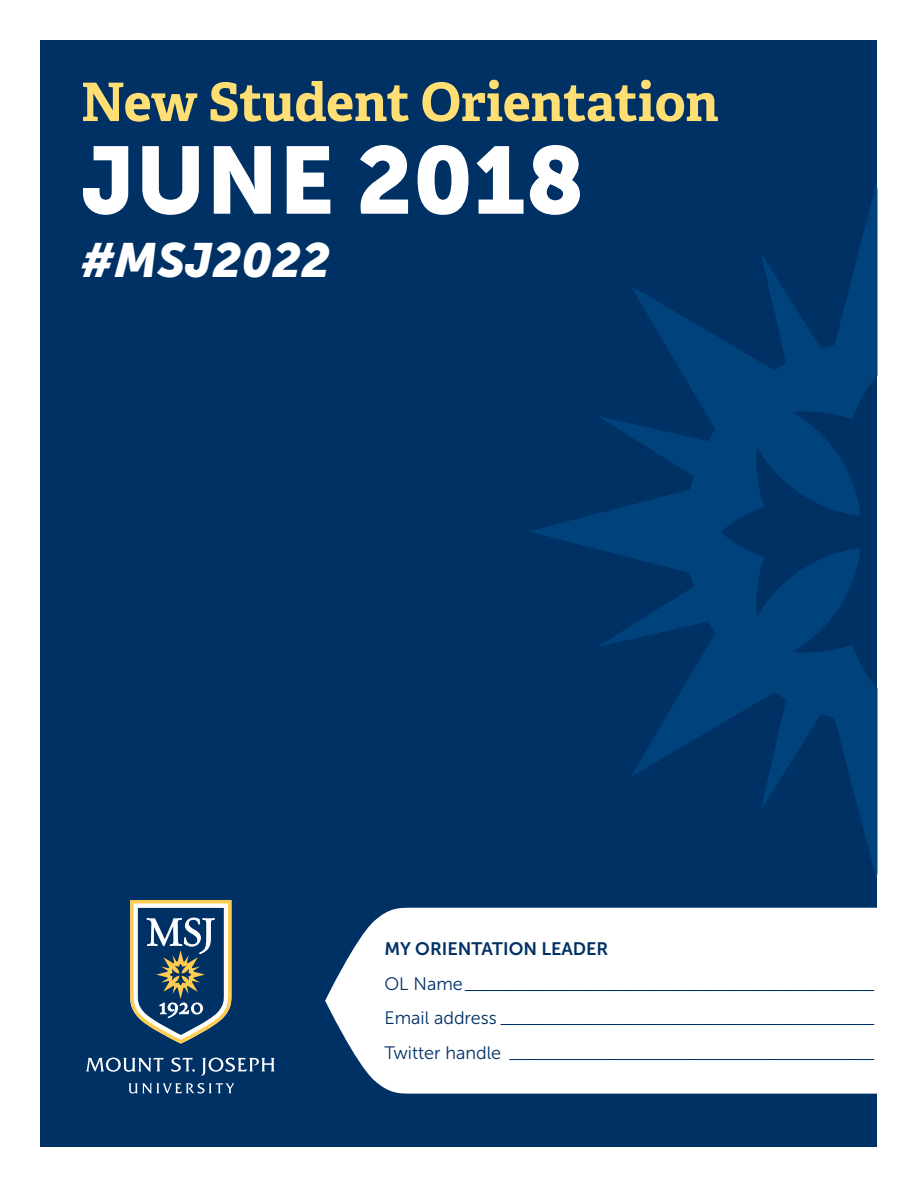
<style>
.page{position:relative;width:918px;height:1188px;background:#fff}
.page>*{position:absolute;margin:0;border:0;box-sizing:border-box;transform-origin:0 0}
.t1{font:94.5px "Museo Sans 900";color:#fff}
.t2{font:700 53.1px "Adelle";letter-spacing:-.005em;color:#ffde74}
.t3{font:italic 47.85px "Museo Sans 900";color:#fff}
.t4{font:18px "Museo Sans 300";color:#003165}
.t5{font:18px "Museo Sans 700";color:#003165}
</style>
<div class="page">
<div style="left:40px;top:40px;width:838px;height:1108px;background:#003165"></div>
<div style="left:325px;top:907px;width:553px;height:187px;background:#fff"></div>
<svg style="left:530px;top:184px;width:348px;height:695px"></svg>
<svg style="left:86px;top:1058px;width:78px;height:14px"></svg>
<svg style="left:171px;top:1058px;width:24px;height:14px"></svg>
<svg style="left:201px;top:1058px;width:74px;height:18px"></svg>
<svg style="left:129px;top:1083px;width:105px;height:11px"></svg>
<svg style="left:130px;top:900px;width:101px;height:144px"></svg>
<p class="t2" style="left:81px;top:68px;width:639px">New Student Orientation</p>
<p class="t1" style="left:81px;top:127px;width:505px">JUNE 2018</p>
<p class="t3" style="left:81px;top:233px;width:250px">#MSJ2022</p>
<p class="t5" style="left:384px;top:939px;width:225px">MY ORIENTATION LEADER</p>
<p class="t4" style="left:384px;top:974px;width:492px">OL Name ______________________________________________</p>
<p class="t4" style="left:384px;top:1008px;width:492px">Email address __________________________________________</p>
<p class="t4" style="left:384px;top:1043px;width:492px">Twitter handle _________________________________________</p>
</div>
